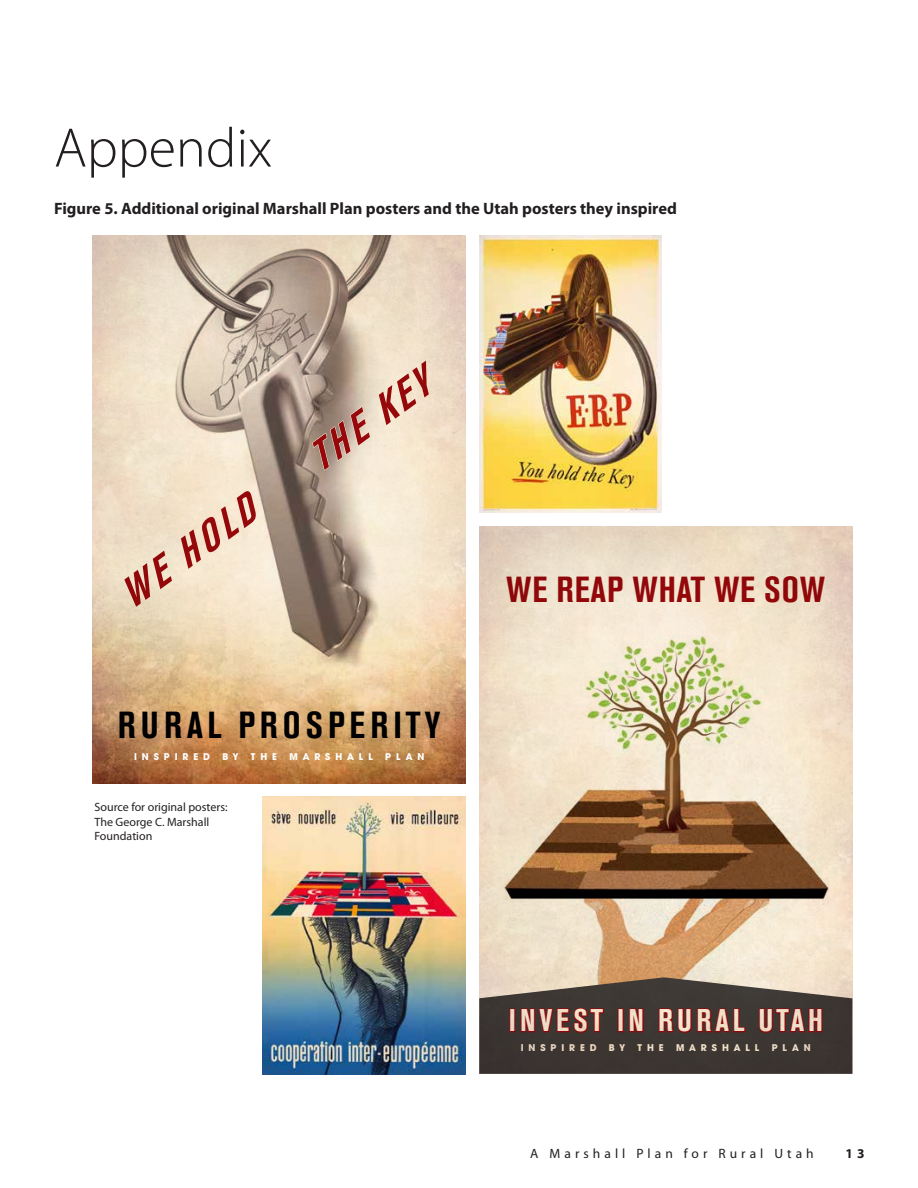
<style>
.page{position:relative;width:918px;height:1188px;background:#fff}
.page>*{position:absolute;margin:0;border:0;box-sizing:border-box;transform-origin:0 0}
.t1{font:300 56.1px "Myriad Pro";color:#231f20}
.t2{font:italic 700 condensed 40.95px "Akzidenz Grotesk BE";color:#9a090d}
.t3{font:700 condensed 37.35px "Akzidenz Grotesk BE";letter-spacing:.135em;color:#000003}
.t4{font:700 condensed 36px "Akzidenz Grotesk BE";letter-spacing:.02em;color:#9a090d}
.t5{font:700 condensed 31.05px "Akzidenz Grotesk BE";letter-spacing:.12em;color:#fff}
.t6{font:700 16.5px "Myriad Pro";color:#231f20}
.t7{font:13.5px "Myriad Pro";letter-spacing:.3em;color:#231f20}
.t8{font:700 13.5px "Myriad Pro";color:#231f20}
.t9{font:12px/14.4px "Myriad Pro";color:#231f20}
.t10{font:700 10.2px "Avant Garde Gothic Itc T";letter-spacing:.48em;color:#fff}
</style>
<div class="page">
<img style="left:263px;top:797px;width:203px;height:277px">
<img style="left:479px;top:527px;width:373px;height:547px">
<img style="left:93px;top:236px;width:373px;height:547px">
<svg style="left:124px;top:550px;width:49px;height:61px;background:#eee1c7"></svg>
<div style="left:180px;top:488px;width:78px;height:82px;background:#f7e7d0"></div>
<svg style="left:312px;top:406px;width:59px;height:68px;background:#c1b09f"></svg>
<svg style="left:378px;top:360px;width:56px;height:66px;background:#f3e4ce"></svg>
<img style="left:479px;top:236px;width:182px;height:277px">
<h1 class="t1" style="left:54px;top:114px;width:220px">Appendix</h1>
<p class="t6" style="left:54px;top:197px;width:624px">Figure 5. Additional original Marshall Plan posters and the Utah posters they inspired</p>
<h2 class="t2" style="left:109px;top:580px;width:159px;rotate:-36deg">WE HOLD</h2>
<h2 class="t2" style="left:298px;top:443px;width:142px;rotate:-36deg">THE KEY</h2>
<h3 class="t3" style="left:118px;top:703px;width:324px">RURAL PROSPERITY</h3>
<p class="t10" style="left:134px;top:750px;width:292px">INSPIRED BY THE MARSHALL PLAN</p>
<p class="t9" style="left:94px;top:800px;width:135px">Source for original posters:<br>The George C. Marshall<br>Foundation</p>
<h3 class="t4" style="left:506px;top:569px;width:321px">WE REAP WHAT WE SOW</h3>
<h3 class="t5" style="left:509px;top:1003px;width:316px">INVEST IN RURAL UTAH</h3>
<p class="t10" style="left:521px;top:1041px;width:292px">INSPIRED BY THE MARSHALL PLAN</p>
<p class="t7" style="left:530px;top:1145px;width:285px">A Marshall Plan for Rural Utah</p>
<p class="t8" style="left:846px;top:1144px;width:21px">1 3</p>
</div>
